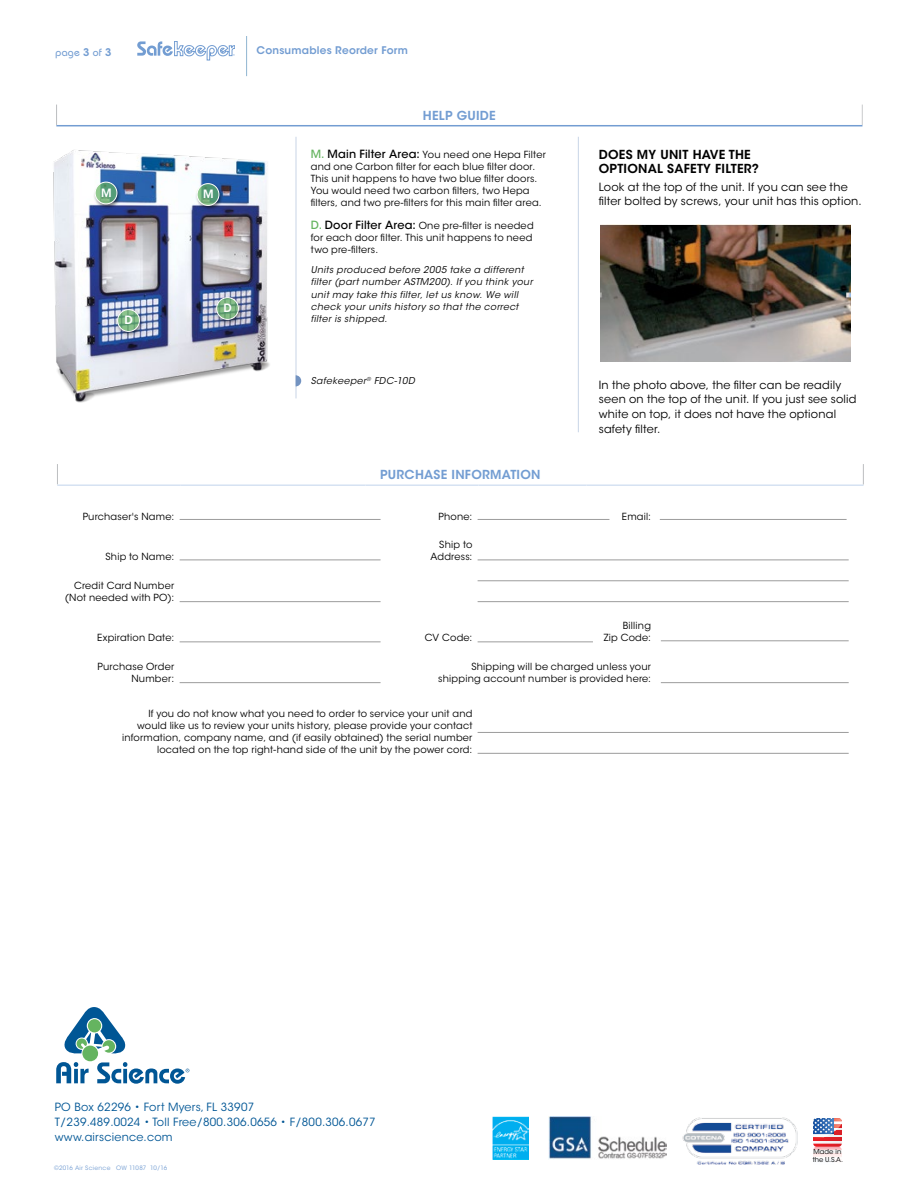
<style>
.page{position:relative;width:918px;height:1188px;background:#fff}
.page>*{position:absolute;margin:0;border:0;box-sizing:border-box;transform-origin:0 0}
.t1{font:600 12.3px/14.7px "ITC Avant Garde Std";letter-spacing:.02em;color:#000}
.t2{font:600 12.3px "ITC Avant Garde Std";letter-spacing:.02em;color:#739dd2}
.t3{font:600 11.4px "ITC Avant Garde Std";color:#fff}
.t4{font:11.25px/14.7px "ITC Avant Garde Std";letter-spacing:.015em;color:#000}
.t5{font:11.25px/15px "ITC Avant Garde Std";letter-spacing:.02em;color:#005695}
.t6{font:600 10.5px "ITC Avant Garde Std";letter-spacing:.02em;color:#739dd2}
.t7{font:500 10.5px "Bauhaus Std";letter-spacing:.035em;color:#739dd2}
.t8{font:9.75px/12px "ITC Avant Garde Std";letter-spacing:.02em;color:#000;text-align:right}
.t9{font:italic 9.3px/12.3px "ITC Avant Garde Std";letter-spacing:.045em;color:#000}
.t10{font:6.75px/8.1px "ITC Avant Garde Std";letter-spacing:.01em;color:#000}
.t11{font:6px "ITC Avant Garde Std";letter-spacing:.045em;color:#739dd2}
.s1{font-family:"ITC Avant Garde Std";font-weight:600}
.s2{font-weight:500;font-size:11.25px;color:#65b460}
.s3{font-weight:500;font-size:11.25px}
</style>
<div class="page">
<hr style="left:246px;top:36px;width:1px;height:40px;background:#005695">
<svg style="left:137px;top:41px;width:98px;height:19px"></svg>
<svg style="left:64px;top:1007px;width:62px;height:47px"></svg>
<div style="left:88px;top:1019px;width:13px;height:14px;background:#65b460;border-radius:50%"></div>
<div style="left:82px;top:1045px;width:16px;height:16px;background:#65b460;border-radius:50%"></div>
<svg style="left:56px;top:1062px;width:33px;height:21px"></svg>
<svg style="left:97px;top:1062px;width:92px;height:22px"></svg>
<svg style="left:813px;top:1156px;width:29px;height:1px"></svg>
<hr style="left:813px;top:1153px;width:29px;height:3px;background:#fde9e8">
<svg style="left:813px;top:1118px;width:29px;height:33px"></svg>
<img style="left:492px;top:1116px;width:37px;height:44px">
<img style="left:549px;top:1117px;width:118px;height:42px">
<img style="left:682px;top:1117px;width:115px;height:47px">
<svg style="left:57px;top:464px;width:1px;height:20px"></svg>
<hr style="left:57px;top:484px;width:123px;height:2px;background:#d5e2f2">
<hr style="left:180px;top:484px;width:186px;height:2px;background:#d5e2f2">
<hr style="left:366px;top:484px;width:112px;height:2px;background:#d5e2f2">
<hr style="left:478px;top:484px;width:109px;height:2px;background:#d5e2f2">
<hr style="left:587px;top:484px;width:70px;height:2px;background:#d5e2f2">
<hr style="left:657px;top:484px;width:207px;height:2px;background:#d5e2f2">
<svg style="left:863px;top:464px;width:1px;height:20px"></svg>
<hr style="left:180px;top:519px;width:201px;height:1px;background:#000">
<hr style="left:478px;top:519px;width:131px;height:1px;background:#000">
<hr style="left:661px;top:640px;width:188px;height:1px;background:#000">
<hr style="left:180px;top:560px;width:201px;height:1px;background:#000">
<hr style="left:180px;top:601px;width:201px;height:1px;background:#000">
<hr style="left:180px;top:641px;width:201px;height:1px;background:#000">
<hr style="left:180px;top:682px;width:201px;height:1px;background:#000">
<hr style="left:478px;top:560px;width:371px;height:1px;background:#000">
<hr style="left:478px;top:580px;width:371px;height:1px;background:#000">
<hr style="left:478px;top:601px;width:371px;height:1px;background:#000">
<hr style="left:478px;top:641px;width:115px;height:1px;background:#000">
<hr style="left:660px;top:519px;width:187px;height:1px;background:#000">
<hr style="left:661px;top:682px;width:188px;height:1px;background:#000">
<hr style="left:478px;top:732px;width:371px;height:1px;background:#000">
<hr style="left:478px;top:753px;width:371px;height:1px;background:#000">
<img style="left:53px;top:141px;width:249px;height:262px">
<div style="left:93px;top:181px;width:28px;height:28px;background:#000;opacity:.75"></div>
<svg style="left:95px;top:182px;width:22px;height:22px"></svg>
<div style="left:95px;top:182px;width:22px;height:22px;border:1px solid #fff;border-radius:50%"></div>
<div style="left:195px;top:182px;width:28px;height:29px;background:#000;opacity:.75"></div>
<svg style="left:197px;top:184px;width:22px;height:21px"></svg>
<div style="left:197px;top:183px;width:22px;height:23px;border:1px solid #fff;border-radius:50%"></div>
<div style="left:115px;top:308px;width:29px;height:29px;background:#000;opacity:.75"></div>
<svg style="left:118px;top:310px;width:21px;height:21px"></svg>
<div style="left:117px;top:309px;width:23px;height:23px;border:1px solid #fff;border-radius:50%"></div>
<div style="left:214px;top:296px;width:29px;height:29px;background:#000;opacity:.75"></div>
<svg style="left:217px;top:298px;width:21px;height:21px"></svg>
<div style="left:216px;top:297px;width:23px;height:23px;border:1px solid #fff;border-radius:50%"></div>
<hr style="left:296px;top:137px;width:1px;height:261px;background:#7393c1">
<svg style="left:296px;top:375px;width:5px;height:11px"></svg>
<img style="left:601px;top:225px;width:249px;height:137px">
<hr style="left:578px;top:137px;width:1px;height:295px;background:#7393c1">
<svg style="left:862px;top:105px;width:1px;height:20px"></svg>
<svg style="left:56px;top:105px;width:1px;height:20px"></svg>
<hr style="left:56px;top:125px;width:806px;height:1px;background:#739dd2">
<p class="t7" style="left:56px;top:46px;width:58px">page <span class="s1">3</span> of <span class="s1">3</span></p>
<p class="t6" style="left:257px;top:44px;width:153px">Consumables Reorder Form</p>
<p class="t2" style="left:423px;top:107px;width:74px">HELP GUIDE</p>
<p class="t3" style="left:101px;top:186px;width:12px">M</p>
<p class="t3" style="left:203px;top:187px;width:12px">M</p>
<p class="t3" style="left:125px;top:313px;width:10px">D</p>
<p class="t3" style="left:224px;top:301px;width:10px">D</p>
<p class="t8" style="left:311px;top:148px;width:237px;text-align:left"><span class="s2">M.</span> <span class="s3">Main Filter Area:</span> You need one Hepa Filter and one Carbon filter for each blue filter door.<br>This unit happens to have two blue filter doors.<br>You would need two carbon filters, two Hepa filters, and two pre-filters for this main filter area.</p>
<p class="t8" style="left:311px;top:219px;width:224px;text-align:left"><span class="s2">D.</span> <span class="s3">Door Filter Area:</span> One pre-filter is needed for each door filter. This unit happens to need two pre-filters.</p>
<p class="t9" style="left:311px;top:264px;width:223px">Units produced before 2005 take a different filter (part number ASTM200). If you think your unit may take this filter, let us know. We will check your units history so that the correct filter is shipped.</p>
<p class="t9" style="left:311px;top:375px;width:105px">Safekeeper<sup>®</sup> FDC-10D</p>
<p class="t2" style="left:380px;top:467px;width:162px">PURCHASE INFORMATION</p>
<p class="t1" style="left:599px;top:147px;width:162px">DOES MY UNIT HAVE THE<br>OPTIONAL SAFETY FILTER?</p>
<p class="t4" style="left:599px;top:179px;width:264px">Look at the top of the unit. If you can see the filter bolted by screws, your unit has this option.</p>
<p class="t4" style="left:599px;top:378px;width:259px">In the photo above, the filter can be readily seen on the top of the unit. If you just see solid white on top, it does not have the optional safety filter.</p>
<p class="t8" style="left:83px;top:510px;width:93px">Purchaser's Name:</p>
<p class="t8" style="left:439px;top:510px;width:35px">Phone:</p>
<p class="t8" style="left:622px;top:510px;width:31px">Email:</p>
<p class="t8" style="left:105px;top:551px;width:70px">Ship to Name:</p>
<p class="t8" style="left:430px;top:539px;width:43px">Ship to<br>Address:</p>
<p class="t8" style="left:65px;top:579px;width:111px">Credit Card Number (Not needed with PO):</p>
<p class="t8" style="left:97px;top:632px;width:78px">Expiration Date:</p>
<p class="t8" style="left:425px;top:632px;width:49px">CV Code:</p>
<p class="t8" style="left:604px;top:620px;width:49px">Billing<br>Zip Code:</p>
<p class="t8" style="left:98px;top:660px;width:78px">Purchase Order<br>Number:</p>
<p class="t8" style="left:438px;top:660px;width:214px">Shipping will be charged unless your shipping account number is provided here:</p>
<p class="t8" style="left:122px;top:708px;width:352px">If you do not know what you need to order to service your unit and would like us to review your units history, please provide your contact information, company name, and (if easily obtained) the serial number located on the top right-hand side of the unit by the power cord:</p>
<p class="t5" style="left:55px;top:1100px;width:322px">PO Box 62296 • Fort Myers, FL 33907<br>T/239.489.0024 • Toll Free/800.306.0656 • F/800.306.0677 www.airscience.com</p>
<p class="t11" style="left:54px;top:1164px;width:115px">©2016 Air Science OW 11087 10/16</p>
<p class="t10" style="left:813px;top:1148px;width:32px">Made in the U.S.A.</p>
</div>
